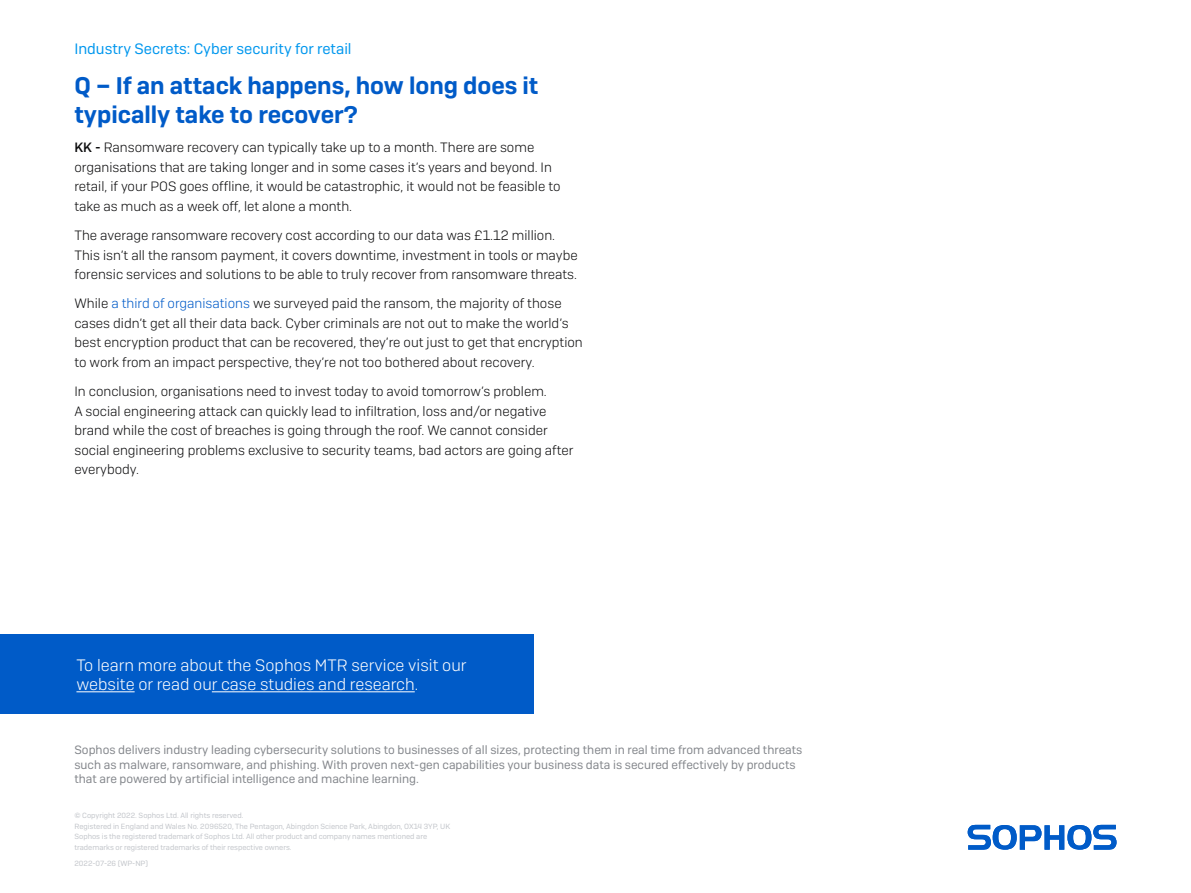
<style>
.page{position:relative;width:1191px;height:893px;background:#fff}
.page>*{position:absolute;margin:0;border:0;box-sizing:border-box;transform-origin:0 0}
.t1{font:600 24px/29.2px "Sophos Sans";color:#005bc8}
.t2{font:300 16.5px/19.5px "Sophos Sans";color:#fff}
.t3{font:15px "Sophos Sans";color:#0097ee}
.t4{font:300 13.5px/19.5px "Sophos Sans";color:#0d0d0e}
.t5{font:12px/14.4px "Sophos Sans";color:#83868b}
.t6{font:7.5px/10.5px "Sophos Sans";color:#c2c5ca}
.s1{font-weight:500}
.s2{color:#005bc8}
</style>
<div class="page">
<svg style="left:967px;top:825px;width:149px;height:25px"></svg>
<div style="left:0;top:635px;width:534px;height:79px;background:#005bc8"></div>
<hr style="left:76px;top:691px;width:59px;height:1px;background:#fff">
<hr style="left:212px;top:691px;width:203px;height:1px;background:#fff">
<p class="t3" style="left:74px;top:40px;width:279px">Industry Secrets: Cyber security for retail</p>
<h1 class="t1" style="left:74px;top:71px;width:465px">Q – If an attack happens, how long does it typically take to recover?</h1>
<p class="t4" style="left:74px;top:138px;width:488px"><span class="s1">KK -</span> Ransomware recovery can typically take up to a month. There are some organisations that are taking longer and in some cases it’s years and beyond. In retail, if your POS goes offline, it would be catastrophic, it would not be feasible to take as much as a week off, let alone a month.</p>
<p class="t4" style="left:74px;top:225px;width:505px">The average ransomware recovery cost according to our data was £1.12 million.<br>This isn’t all the ransom payment, it covers downtime, investment in tools or maybe forensic services and solutions to be able to truly recover from ransomware threats.</p>
<p class="t4" style="left:74px;top:294px;width:510px">While <span class="s2">a third of organisations</span> we surveyed paid the ransom, the majority of those cases didn’t get all their data back. Cyber criminals are not out to make the world’s best encryption product that can be recovered, they’re out just to get that encryption to work from an impact perspective, they’re not too bothered about recovery.</p>
<p class="t4" style="left:74px;top:381px;width:500px">In conclusion, organisations need to invest today to avoid tomorrow’s problem.<br>A social engineering attack can quickly lead to infiltration, loss and/or negative brand while the cost of breaches is going through the roof. We cannot consider social engineering problems exclusive to security teams, bad actors are going after everybody.</p>
<p class="t2" style="left:76px;top:655px;width:392px">To learn more about the Sophos MTR service visit our website or read our case studies and research.</p>
<p class="t5" style="left:74px;top:743px;width:729px">Sophos delivers industry leading cybersecurity solutions to businesses of all sizes, protecting them in real time from advanced threats such as malware, ransomware, and phishing. With proven next-gen capabilities your business data is secured effectively by products that are powered by artificial intelligence and machine learning.</p>
<p class="t6" style="left:74px;top:810px;width:377px">© Copyright 2022. Sophos Ltd. All rights reserved.<br>Registered in England and Wales No. 2096520, The Pentagon, Abingdon Science Park, Abingdon, OX14 3YP, UK Sophos is the registered trademark of Sophos Ltd. All other product and company names mentioned are trademarks or registered trademarks of their respective owners.</p>
<p class="t6" style="left:74px;top:858px;width:75px">2022-07-26 (WP-NP)</p>
</div>
